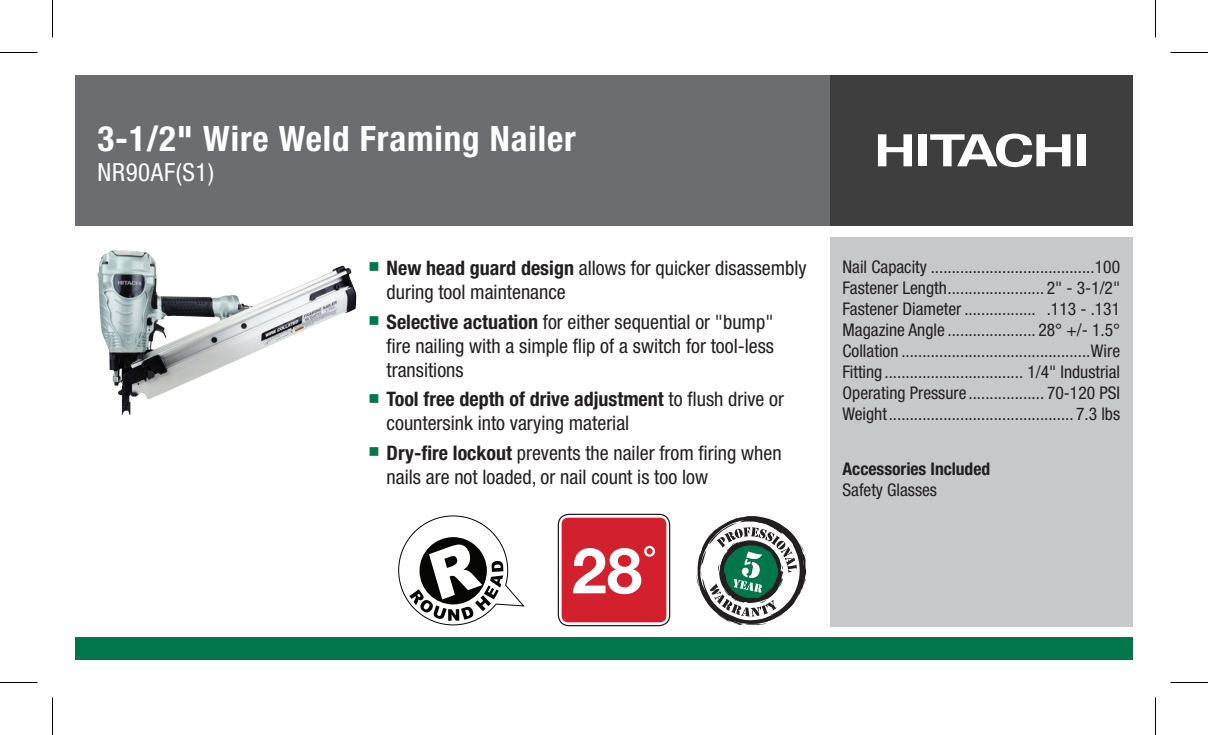
<style>
.page{position:relative;width:1208px;height:735px;background:#fff}
.page>*{position:absolute;margin:0;border:0;box-sizing:border-box;transform-origin:0 0}
.t1{font:700 condensed 35px "Helvetica Neue";letter-spacing:.025em;color:#fff}
.t2{font:condensed 25px "Helvetica Neue";letter-spacing:.025em;color:#fff}
.t3{font:condensed 20px/24px "Helvetica Neue";color:#231f20}
.t4{font:condensed 17.5px/21px "Helvetica Neue";color:#231f20;text-align:justify}
.t5{font:700 condensed 17.5px "Helvetica Neue";color:#231f20}
.s1{color:#00764a}
.s2{font-weight:700}
</style>
<div class="page">
<div style="left:830px;top:237px;width:302px;height:389px;background:#c7c8ca"></div>
<div style="left:75px;top:75px;width:755px;height:151px;background:#6c6d70"></div>
<div style="left:830px;top:75px;width:302px;height:151px;background:#3e3e3f"></div>
<div style="left:1077px;top:134px;width:8px;height:32px;background:#fff"></div>
<svg style="left:878px;top:134px;width:34px;height:32px"></svg>
<div style="left:918px;top:134px;width:9px;height:32px;background:#fff"></div>
<svg style="left:930px;top:134px;width:140px;height:33px"></svg>
<div style="left:75px;top:638px;width:1057px;height:22px;background:#00764a"></div>
<svg style="left:696px;top:516px;width:110px;height:110px"></svg>
<img style="left:97px;top:250px;width:67px;height:165px">
<svg style="left:558px;top:514px;width:112px;height:112px"></svg>
<div style="left:558px;top:514px;width:112px;height:112px;border:1px solid #231f20;border-radius:11px"></div>
<svg style="left:398px;top:515px;width:127px;height:111px"></svg>
<hr style="left:0;top:52px;width:38px;height:1px;background:#000">
<hr style="left:1170px;top:52px;width:38px;height:1px;background:#000">
<hr style="left:0;top:682px;width:38px;height:1px;background:#000">
<hr style="left:1170px;top:682px;width:38px;height:1px;background:#000">
<hr style="left:52px;top:0;width:1px;height:38px;background:#000">
<hr style="left:52px;top:698px;width:1px;height:37px;background:#000">
<hr style="left:1155px;top:0;width:1px;height:38px;background:#000">
<hr style="left:1155px;top:698px;width:1px;height:37px;background:#000">
<h1 class="t1" style="left:98px;top:118px;width:480px">3-1/2" Wire Weld Framing Nailer</h1>
<h2 class="t2" style="left:98px;top:158px;width:118px">NR90AF(S1)</h2>
<p class="t3" style="left:386px;top:256px;width:421px;text-indent:-18px"><span class="s1">■</span> <span class="s2">New head guard design</span> allows for quicker disassembly during tool maintenance</p>
<p class="t3" style="left:386px;top:310px;width:389px;text-align:justify;text-indent:-18px"><span class="s1">■</span> <span class="s2">Selective actuation</span> for either sequential or "bump" fire nailing with a simple flip of a switch for tool-less transitions</p>
<p class="t3" style="left:386px;top:387px;width:399px;text-indent:-18px"><span class="s1">■</span> <span class="s2">Tool free depth of drive adjustment</span> to flush drive or countersink into varying material</p>
<p class="t3" style="left:386px;top:441px;width:396px;text-indent:-18px"><span class="s1">■</span> <span class="s2">Dry-fire lockout</span> prevents the nailer from firing when nails are not loaded, or nail count is too low</p>
<p class="t4" style="left:842px;top:256px;width:279px">Nail Capacity .......................................100<br>Fastener Length....................... 2" - 3-1/2" Fastener Diameter ................. .113 - .131<br>Magazine Angle ..................... 28° +/- 1.5° Collation .............................................Wire Fitting ................................. 1/4" Industrial Operating Pressure .................. 70-120 PSI Weight............................................ 7.3 lbs</p>
<p class="t5" style="left:842px;top:458px;width:149px">Accessories Included</p>
<p class="t4" style="left:842px;top:479px;width:96px">Safety Glasses</p>
</div>
